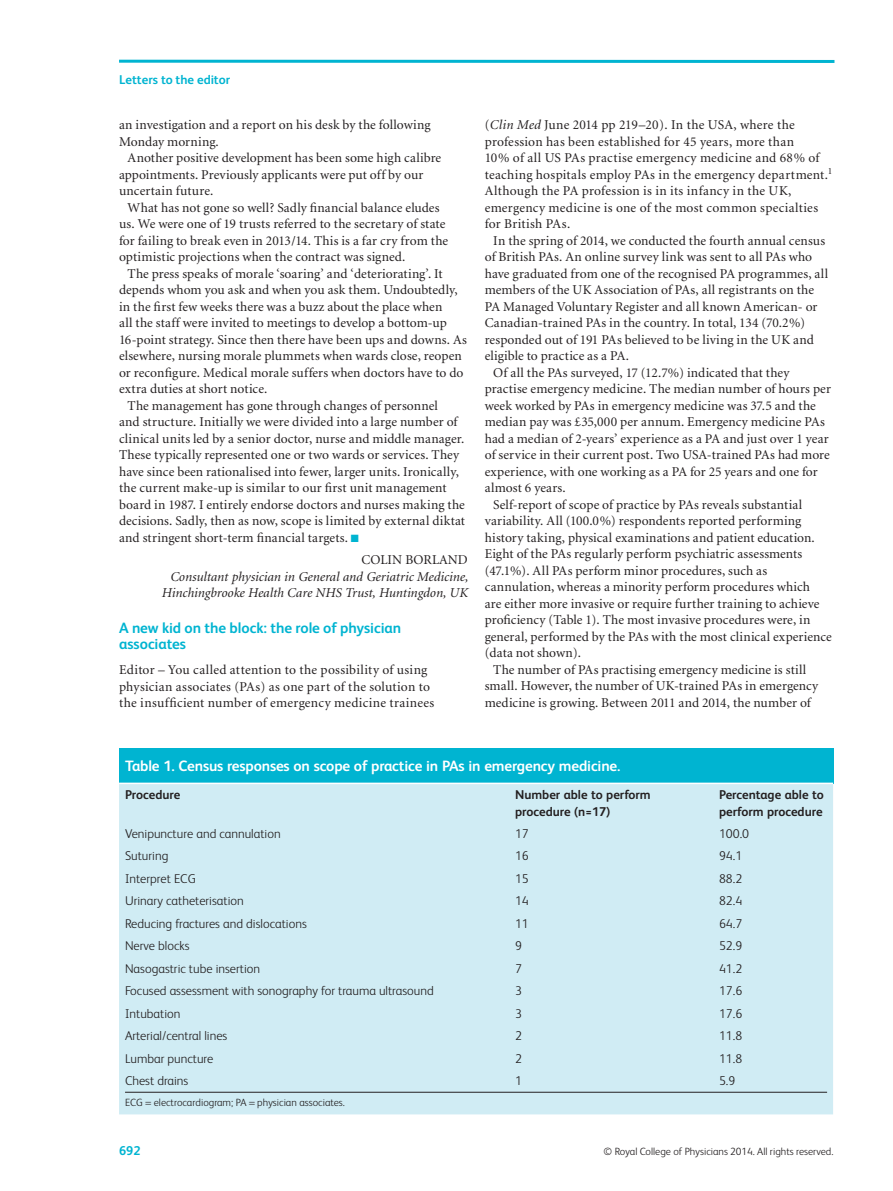
<style>
.page{position:relative;width:893px;height:1191px;background:#fff}
.page>*{position:absolute;margin:0;border:0;box-sizing:border-box;transform-origin:0 0}
.t1{font:700 15px "FS Albert";letter-spacing:-.01em;color:#fff}
.t2{font:700 15px/16.5px "FS Albert";letter-spacing:-.01em;color:#00b4d1}
.t3{font:13.5px/16.5px "Minion";letter-spacing:.01em;color:#231f20}
.t4{font:italic 13.5px/16.5px "Minion";color:#231f20;text-align:right}
.t5{font:300 12.75px "FS Albert";color:#231f20}
.t6{font:700 12.75px/16.5px "FS Albert";color:#231f20}
.t7{font:700 12.75px "FS Albert";color:#00b4d1}
.t8{font:300 10.5px "FS Albert";color:#231f20}
.s1{color:#00b4d1}
.s2{font-style:italic}
</style>
<div class="page">
<hr style="left:119px;top:60px;width:715px;height:3px;background:#00b4d1">
<div style="left:119px;top:747px;width:714px;height:36px;background:#00b4d1"></div>
<div style="left:119px;top:784px;width:714px;height:330px;background:#d0ecf4"></div>
<hr style="left:119px;top:782px;width:714px;height:2px;background:#fff">
<hr style="left:125px;top:1091px;width:702px;height:1px;background:#231f20">
<svg style="left:249px;top:1102px;width:6px;height:2px"></svg>
<p class="t7" style="left:119px;top:74px;width:113px">Letters to the editor</p>
<p class="t3" style="left:119px;top:118px;width:313px">an investigation and a report on his desk by the following<br>Monday morning.</p>
<p class="t3" style="left:119px;top:151px;width:324px;text-indent:9px">Another positive development has been some high calibre appointments. Previously applicants were put off by our uncertain future.</p>
<p class="t3" style="left:119px;top:200px;width:331px;text-indent:9px">What has not gone so well? Sadly financial balance eludes us. We were one of 19 trusts referred to the secretary of state for failing to break even in 2013/14. This is a far cry from the optimistic projections when the contract was signed.</p>
<p class="t3" style="left:128px;top:266px;width:317px">The press speaks of morale ‘soaring’ and ‘deteriorating’. It</p>
<p class="t3" style="left:119px;top:283px;width:340px">depends whom you ask and when you ask them. Undoubtedly,</p>
<p class="t3" style="left:119px;top:299px;width:325px">in the first few weeks there was a buzz about the place when</p>
<p class="t3" style="left:119px;top:316px;width:329px">all the staff were invited to meetings to develop a bottom-up</p>
<p class="t3" style="left:119px;top:332px;width:349px">16-point strategy. Since then there have been ups and downs. As</p>
<p class="t3" style="left:119px;top:349px;width:344px">elsewhere, nursing morale plummets when wards close, reopen</p>
<p class="t3" style="left:119px;top:365px;width:346px">or reconfigure. Medical morale suffers when doctors have to do</p>
<p class="t3" style="left:119px;top:382px;width:150px">extra duties at short notice.</p>
<p class="t3" style="left:128px;top:398px;width:312px">The management has gone through changes of personnel</p>
<p class="t3" style="left:119px;top:415px;width:340px">and structure. Initially we were divided into a large number of</p>
<p class="t3" style="left:119px;top:431px;width:347px">clinical units led by a senior doctor, nurse and middle manager.</p>
<p class="t3" style="left:119px;top:448px;width:341px">These typically represented one or two wards or services. They</p>
<p class="t3" style="left:119px;top:464px;width:341px">have since been rationalised into fewer, larger units. Ironically,</p>
<p class="t3" style="left:119px;top:481px;width:329px">the current make-up is similar to our first unit management</p>
<p class="t3" style="left:119px;top:497px;width:347px">board in 1987. I entirely endorse doctors and nurses making the</p>
<p class="t3" style="left:119px;top:514px;width:348px">decisions. Sadly, then as now, scope is limited by external diktat</p>
<p class="t3" style="left:119px;top:530px;width:241px">and stringent short-term financial targets. <span class="s1">■</span></p>
<p class="t3" style="left:361px;top:553px;width:108px">COLIN BORLAND</p>
<p class="t4" style="left:161px;top:569px;width:308px">Consultant physician in General and Geriatric Medicine,<br>Hinchingbrooke Health Care NHS Trust, Huntingdon, UK</p>
<p class="t2" style="left:119px;top:620px;width:284px">A new kid on the block: the role of physician associates</p>
<p class="t3" style="left:119px;top:663px;width:317px">Editor – You called attention to the possibility of using physician associates (PAs) as one part of the solution to the insufficient number of emergency medicine trainees</p>
<p class="t3" style="left:485px;top:118px;width:349px">(<span class="s2">Clin Med</span> June 2014 pp 219–20). In the USA, where the profession has been established for 45 years, more than<br>10% of all US PAs practise emergency medicine and 68% of teaching hospitals employ PAs in the emergency department.<sup>1<br></sup>Although the PA profession is in its infancy in the UK, emergency medicine is one of the most common specialties for British PAs.</p>
<p class="t3" style="left:493px;top:233px;width:333px">In the spring of 2014, we conducted the fourth annual census</p>
<p class="t3" style="left:485px;top:250px;width:329px">of British PAs. An online survey link was sent to all PAs who</p>
<p class="t3" style="left:485px;top:266px;width:345px">have graduated from one of the recognised PA programmes, all</p>
<p class="t3" style="left:485px;top:283px;width:331px">members of the UK Association of PAs, all registrants on the</p>
<p class="t3" style="left:485px;top:299px;width:334px">PA Managed Voluntary Register and all known American- or</p>
<p class="t3" style="left:485px;top:316px;width:322px">Canadian-trained PAs in the country. In total, 134 (70.2%)</p>
<p class="t3" style="left:485px;top:332px;width:331px">responded out of 191 PAs believed to be living in the UK and</p>
<p class="t3" style="left:485px;top:349px;width:146px">eligible to practice as a PA.</p>
<p class="t3" style="left:493px;top:365px;width:298px">Of all the PAs surveyed, 17 (12.7%) indicated that they</p>
<p class="t3" style="left:485px;top:382px;width:348px">practise emergency medicine. The median number of hours per</p>
<p class="t3" style="left:485px;top:398px;width:333px">week worked by PAs in emergency medicine was 37.5 and the</p>
<p class="t3" style="left:485px;top:415px;width:342px">median pay was £35,000 per annum. Emergency medicine PAs</p>
<p class="t3" style="left:485px;top:431px;width:346px">had a median of 2-years’ experience as a PA and just over 1 year</p>
<p class="t3" style="left:485px;top:448px;width:347px">of service in their current post. Two USA-trained PAs had more</p>
<p class="t3" style="left:485px;top:464px;width:335px">experience, with one working as a PA for 25 years and one for</p>
<p class="t3" style="left:485px;top:481px;width:82px">almost 6 years.</p>
<p class="t3" style="left:493px;top:497px;width:310px">Self-report of scope of practice by PAs reveals substantial</p>
<p class="t3" style="left:485px;top:514px;width:318px">variability. All (100.0%) respondents reported performing</p>
<p class="t3" style="left:485px;top:530px;width:332px">history taking, physical examinations and patient education.</p>
<p class="t3" style="left:485px;top:547px;width:319px">Eight of the PAs regularly perform psychiatric assessments</p>
<p class="t3" style="left:485px;top:563px;width:284px">(47.1%). All PAs perform minor procedures, such as</p>
<p class="t3" style="left:485px;top:580px;width:327px">cannulation, whereas a minority perform procedures which</p>
<p class="t3" style="left:485px;top:596px;width:336px">are either more invasive or require further training to achieve</p>
<p class="t3" style="left:485px;top:613px;width:327px">proficiency (Table 1). The most invasive procedures were, in</p>
<p class="t3" style="left:485px;top:629px;width:349px">general, performed by the PAs with the most clinical experience</p>
<p class="t3" style="left:485px;top:646px;width:98px">(data not shown).</p>
<p class="t3" style="left:493px;top:662px;width:315px">The number of PAs practising emergency medicine is still</p>
<p class="t3" style="left:485px;top:679px;width:335px">small. However, the number of UK-trained PAs in emergency</p>
<p class="t3" style="left:485px;top:695px;width:328px">medicine is growing. Between 2011 and 2014, the number of</p>
<p class="t1" style="left:125px;top:760px;width:497px">Table 1. Census responses on scope of practice in PAs in emergency medicine.</p>
<p class="t6" style="left:125px;top:788px;width:57px">Procedure</p>
<p class="t6" style="left:515px;top:788px;width:137px">Number able to perform procedure (n=17)</p>
<p class="t6" style="left:719px;top:788px;width:106px">Percentage able to perform procedure</p>
<p class="t5" style="left:125px;top:829px;width:157px">Venipuncture and cannulation</p>
<p class="t5" style="left:515px;top:829px;width:15px">17</p>
<p class="t5" style="left:719px;top:829px;width:32px">100.0</p>
<p class="t5" style="left:125px;top:851px;width:45px">Suturing</p>
<p class="t5" style="left:515px;top:851px;width:15px">16</p>
<p class="t5" style="left:719px;top:851px;width:25px">94.1</p>
<p class="t5" style="left:125px;top:874px;width:72px">Interpret ECG</p>
<p class="t5" style="left:515px;top:874px;width:15px">15</p>
<p class="t5" style="left:719px;top:874px;width:25px">88.2</p>
<p class="t5" style="left:125px;top:896px;width:120px">Urinary catheterisation</p>
<p class="t5" style="left:515px;top:896px;width:15px">14</p>
<p class="t5" style="left:719px;top:896px;width:25px">82.4</p>
<p class="t5" style="left:125px;top:919px;width:183px">Reducing fractures and dislocations</p>
<p class="t5" style="left:515px;top:919px;width:15px">11</p>
<p class="t5" style="left:719px;top:919px;width:25px">64.7</p>
<p class="t5" style="left:125px;top:941px;width:66px">Nerve blocks</p>
<p class="t5" style="left:515px;top:941px;width:8px">9</p>
<p class="t5" style="left:719px;top:941px;width:25px">52.9</p>
<p class="t5" style="left:125px;top:964px;width:137px">Nasogastric tube insertion</p>
<p class="t5" style="left:515px;top:964px;width:8px">7</p>
<p class="t5" style="left:719px;top:964px;width:25px">41.2</p>
<p class="t5" style="left:125px;top:986px;width:310px">Focused assessment with sonography for trauma ultrasound</p>
<p class="t5" style="left:515px;top:986px;width:8px">3</p>
<p class="t5" style="left:719px;top:986px;width:25px">17.6</p>
<p class="t5" style="left:125px;top:1009px;width:57px">Intubation</p>
<p class="t5" style="left:515px;top:1009px;width:8px">3</p>
<p class="t5" style="left:719px;top:1009px;width:25px">17.6</p>
<p class="t5" style="left:125px;top:1031px;width:104px">Arterial/central lines</p>
<p class="t5" style="left:515px;top:1031px;width:8px">2</p>
<p class="t5" style="left:719px;top:1031px;width:25px">11.8</p>
<p class="t5" style="left:125px;top:1054px;width:90px">Lumbar puncture</p>
<p class="t5" style="left:515px;top:1054px;width:8px">2</p>
<p class="t5" style="left:719px;top:1054px;width:25px">11.8</p>
<p class="t5" style="left:125px;top:1076px;width:65px">Chest drains</p>
<p class="t5" style="left:515px;top:1076px;width:8px">1</p>
<p class="t5" style="left:719px;top:1076px;width:18px">5.9</p>
<p class="t8" style="left:125px;top:1098px;width:221px">ECG electrocardiogram; PA physician associates.</p>
<p class="t7" style="left:119px;top:1145px;width:23px">692</p>
<p class="t8" style="left:604px;top:1147px;width:231px">© Royal College of Physicians 2014. All rights reserved.</p>
</div>
